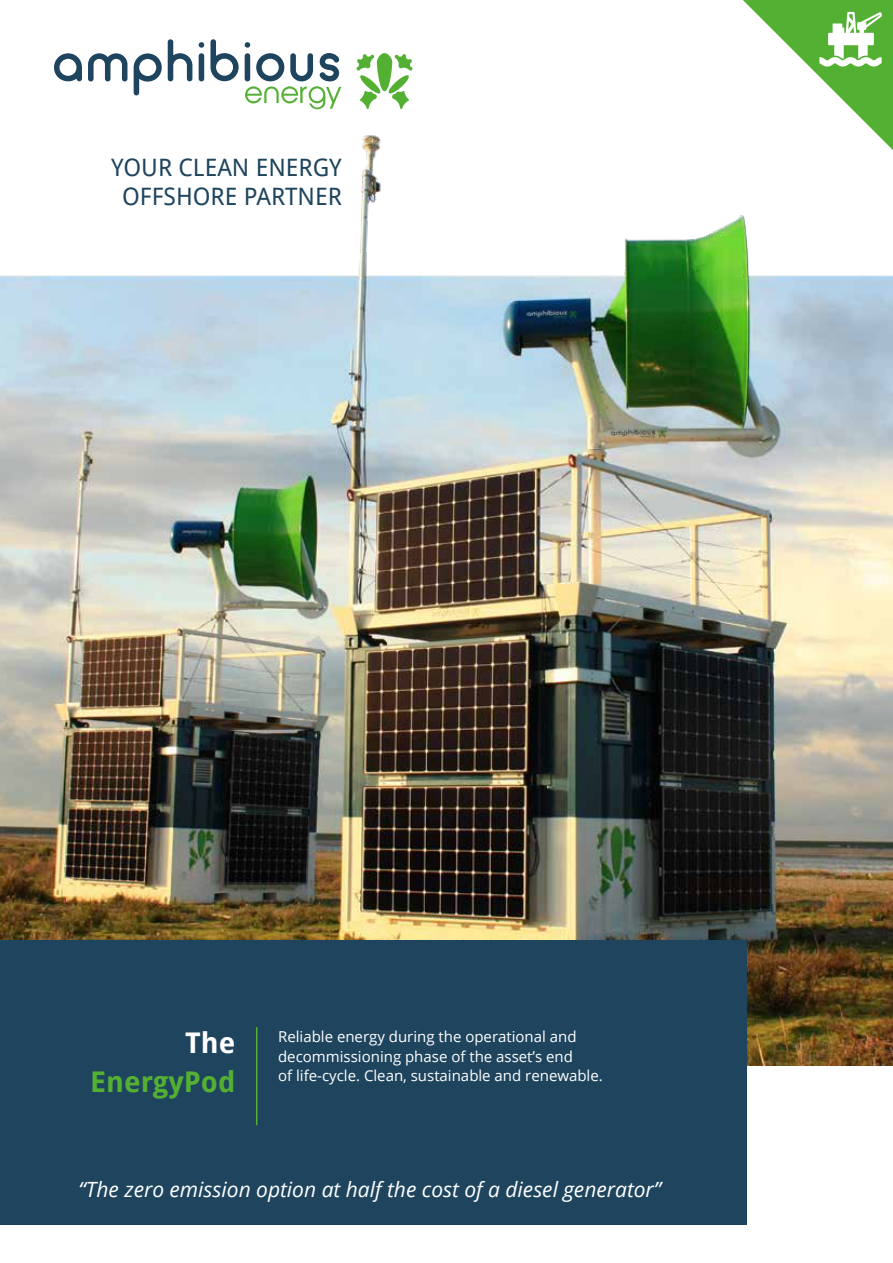
<style>
.page{position:relative;width:893px;height:1263px;background:#fff}
.page>*{position:absolute;margin:0;border:0;box-sizing:border-box;transform-origin:0 0}
.t1{font:700 28.5px "Droid Sans";color:#54b033}
.t2{font:700 28.5px "Droid Sans";color:#fff}
.t3{font:24px/28.8px "Droid Sans";color:#1f455e;text-align:center}
.t4{font:italic 21px "Open Sans";color:#fff}
.t5{font:15px/19.5px "Open Sans";color:#fff}
</style>
<div class="page">
<img style="left:0;top:109px;width:893px;height:956px">
<div style="left:0;top:940px;width:746px;height:285px;background:#1f455e"></div>
<svg style="left:54px;top:53px;width:28px;height:28px"></svg>
<svg style="left:88px;top:53px;width:39px;height:28px"></svg>
<svg style="left:134px;top:53px;width:28px;height:42px"></svg>
<svg style="left:168px;top:39px;width:24px;height:42px"></svg>
<svg style="left:199px;top:42px;width:5px;height:39px"></svg>
<svg style="left:210px;top:39px;width:29px;height:42px"></svg>
<svg style="left:245px;top:42px;width:96px;height:67px"></svg>
<svg style="left:356px;top:53px;width:56px;height:56px"></svg>
<hr style="left:256px;top:1027px;width:1px;height:98px;background:#54b033">
<svg style="left:743px;top:0;width:150px;height:150px"></svg>
<h2 class="t3" style="left:111px;top:152px;width:232px">YOUR CLEAN ENERGY<br>OFFSHORE PARTNER</h2>
<h1 class="t2" style="left:185px;top:1022px;width:52px">The</h1>
<h1 class="t1" style="left:90px;top:1061px;width:147px">EnergyPod</h1>
<p class="t5" style="left:278px;top:1026px;width:326px">Reliable energy during the operational and decommissioning phase of the asset’s end<br>of life-cycle. Clean, sustainable and renewable.</p>
<h3 class="t4" style="left:79px;top:1174px;width:584px">“The zero emission option at half the cost of a diesel generator”</h3>
</div>
